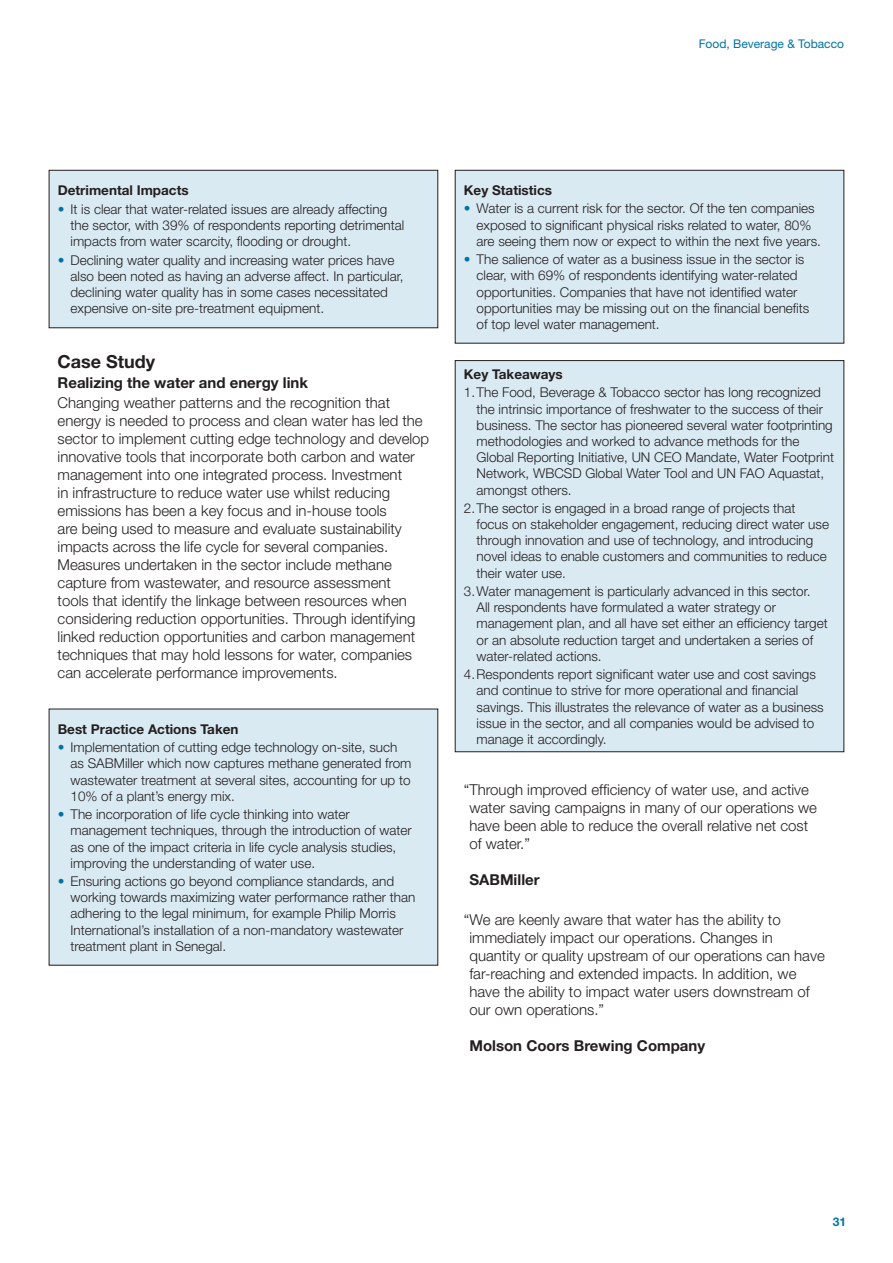
<style>
.page{position:relative;width:893px;height:1263px;background:#fff}
.page>*{position:absolute;margin:0;border:0;box-sizing:border-box;transform-origin:0 0}
.t1{font:700 18px "Helvetica Neue";color:#231f20}
.t2{font:300 15px/18px "Helvetica Neue";color:#231f20}
.t3{font:700 15px "Helvetica Neue";color:#231f20}
.t4{font:300 13.5px/16.2px "Helvetica Neue";color:#231f20}
.t5{font:700 13.5px "Helvetica Neue";color:#231f20}
.t6{font:12px "Helvetica Neue";color:#0073a4}
.t7{font:700 12px "Helvetica Neue";color:#0073a4}
.s1{color:#0073a4}
</style>
<div class="page">
<div style="left:49px;top:170px;width:389px;height:158px;background:#daeaf3"></div>
<div style="left:49px;top:170px;width:389px;height:158px;border:1px solid #231f20"></div>
<div style="left:455px;top:170px;width:389px;height:173px;background:#daeaf3"></div>
<div style="left:455px;top:170px;width:389px;height:173px;border:1px solid #231f20"></div>
<div style="left:49px;top:709px;width:389px;height:256px;background:#daeaf3"></div>
<div style="left:455px;top:361px;width:389px;height:391px;background:#daeaf3"></div>
<div style="left:455px;top:360px;width:389px;height:392px;border:1px solid #231f20"></div>
<p class="t6" style="left:699px;top:36px;width:147px">Food, Beverage &amp; Tobacco</p>
<p class="t5" style="left:58px;top:182px;width:132px">Detrimental Impacts</p>
<p class="t4" style="left:71px;top:201px;width:335px;text-indent:-13px"><span class="s1">•</span> It is clear that water-related issues are already affecting the sector, with 39% of respondents reporting detrimental impacts from water scarcity, flooding or drought.</p>
<p class="t4" style="left:71px;top:251px;width:334px;text-indent:-13px"><span class="s1">•</span> Declining water quality and increasing water prices have also been noted as having an adverse affect. In particular, declining water quality has in some cases necessitated expensive on-site pre-treatment equipment.</p>
<h1 class="t1" style="left:58px;top:350px;width:99px">Case Study</h1>
<p class="t3" style="left:58px;top:373px;width:252px">Realizing the water and energy link</p>
<p class="t2" style="left:58px;top:393px;width:373px">Changing weather patterns and the recognition that energy is needed to process and clean water has led the sector to implement cutting edge technology and develop innovative tools that incorporate both carbon and water management into one integrated process. Investment<br>in infrastructure to reduce water use whilst reducing emissions has been a key focus and in-house tools<br>are being used to measure and evaluate sustainability impacts across the life cycle for several companies.<br>Measures undertaken in the sector include methane capture from wastewater, and resource assessment<br>tools that identify the linkage between resources when considering reduction opportunities. Through identifying linked reduction opportunities and carbon management techniques that may hold lessons for water, companies can accelerate performance improvements.</p>
<p class="t5" style="left:58px;top:721px;width:182px">Best Practice Actions Taken</p>
<p class="t4" style="left:71px;top:739px;width:342px;text-indent:-13px"><span class="s1">•</span> Implementation of cutting edge technology on-site, such as SABMiller which now captures methane generated from wastewater treatment at several sites, accounting for up to 10% of a plant’s energy mix.</p>
<p class="t4" style="left:71px;top:806px;width:343px;text-indent:-13px"><span class="s1">•</span> The incorporation of life cycle thinking into water management techniques, through the introduction of water as one of the impact criteria in life cycle analysis studies, improving the understanding of water use.</p>
<p class="t4" style="left:71px;top:873px;width:346px;text-indent:-13px"><span class="s1">•</span> Ensuring actions go beyond compliance standards, and working towards maximizing water performance rather than adhering to the legal minimum, for example Philip Morris International’s installation of a non-mandatory wastewater treatment plant in Senegal.</p>
<p class="t5" style="left:464px;top:182px;width:90px">Key Statistics</p>
<p class="t4" style="left:477px;top:200px;width:346px;text-indent:-13px"><span class="s1">•</span> Water is a current risk for the sector. Of the ten companies exposed to significant physical risks related to water, 80% are seeing them now or expect to within the next five years.</p>
<p class="t4" style="left:477px;top:251px;width:334px;text-indent:-13px"><span class="s1">•</span> The salience of water as a business issue in the sector is clear, with 69% of respondents identifying water-related opportunities. Companies that have not identified water opportunities may be missing out on the financial benefits of top level water management.</p>
<p class="t5" style="left:464px;top:366px;width:100px">Key Takeaways</p>
<p class="t4" style="left:477px;top:384px;width:359px;text-indent:-13px">1.The Food, Beverage &amp; Tobacco sector has long recognized the intrinsic importance of freshwater to the success of their business. The sector has pioneered several water footprinting methodologies and worked to advance methods for the Global Reporting Initiative, UN CEO Mandate, Water Footprint Network, WBCSD Global Water Tool and UN FAO Aquastat, amongst others.</p>
<p class="t4" style="left:477px;top:500px;width:354px;text-indent:-13px">2.The sector is engaged in a broad range of projects that focus on stakeholder engagement, reducing direct water use through innovation and use of technology, and introducing novel ideas to enable customers and communities to reduce their water use.</p>
<p class="t4" style="left:477px;top:583px;width:353px;text-indent:-13px">3.Water management is particularly advanced in this sector.<br>All respondents have formulated a water strategy or management plan, and all have set either an efficiency target or an absolute reduction target and undertaken a series of water-related actions.</p>
<p class="t4" style="left:477px;top:666px;width:349px;text-indent:-13px">4.Respondents report significant water use and cost savings and continue to strive for more operational and financial savings. This illustrates the relevance of water as a business issue in the sector, and all companies would be advised to manage it accordingly.</p>
<p class="t2" style="left:469px;top:780px;width:349px;text-indent:-6px">“Through improved efficiency of water use, and active water saving campaigns in many of our operations we have been able to reduce the overall relative net cost of water.”</p>
<p class="t3" style="left:469px;top:870px;width:72px">SABMiller</p>
<p class="t2" style="left:469px;top:910px;width:357px;text-indent:-6px">“We are keenly aware that water has the ability to immediately impact our operations. Changes in quantity or quality upstream of our operations can have far-reaching and extended impacts. In addition, we have the ability to impact water users downstream of our own operations.”</p>
<p class="t3" style="left:469px;top:1036px;width:237px">Molson Coors Brewing Company</p>
<p class="t7" style="left:833px;top:1214px;width:15px">31</p>
</div>
